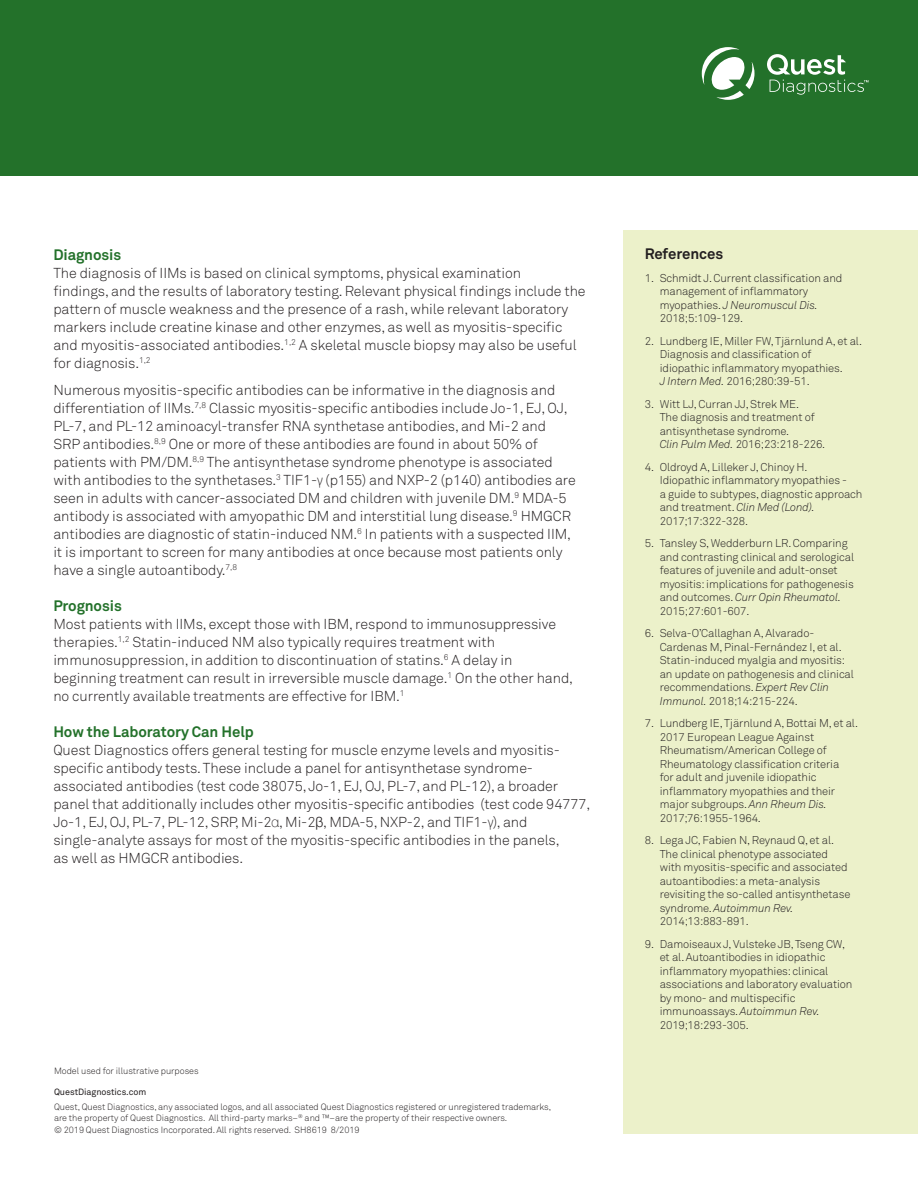
<style>
.page{position:relative;width:918px;height:1188px;background:#fff}
.page>*{position:absolute;margin:0;border:0;box-sizing:border-box;transform-origin:0 0}
.t1{font:700 15px "Akkurat Pro";letter-spacing:-.005em;color:#23712a}
.t2{font:700 15px "Akkurat Pro";letter-spacing:-.005em;color:#231f20}
.t3{font:300 14.25px/18px "Akkurat Pro";letter-spacing:-.005em;color:#231f20}
.t4{font:300 11.25px/13.5px "Akkurat Pro";letter-spacing:-.01em;color:#231f20}
.t5{font:300 9px/11.2px "Akkurat Pro";letter-spacing:-.005em;color:#231f20}
.t6{font:9px "Akkurat Pro";letter-spacing:-.005em;color:#231f20}
.s1{font-family:"Helvetica Neue LTW1 G";font-weight:100}
.s2{font-family:"Helvetica Neue LTW1 G"}
.s3{font-style:italic}
</style>
<div class="page">
<div style="left:0;top:0;width:918px;height:176px;background:#23712a"></div>
<div style="left:623px;top:230px;width:295px;height:904px;background:#ecf1ca"></div>
<svg style="left:702px;top:47px;width:166px;height:53px"></svg>
<p class="t1" style="left:53px;top:246px;width:69px">Diagnosis</p>
<p class="t3" style="left:53px;top:264px;width:534px">The diagnosis of IIMs is based on clinical symptoms, physical examination<br>findings, and the results of laboratory testing. Relevant physical findings include the pattern of muscle weakness and the presence of a rash, while relevant laboratory markers include creatine kinase and other enzymes, as well as myositis-specific and myositis-associated antibodies.<sup>1,2</sup> A skeletal muscle biopsy may also be useful for diagnosis.<sup>1,2</sup></p>
<p class="t3" style="left:53px;top:381px;width:524px">Numerous myositis-specific antibodies can be informative in the diagnosis and differentiation of IIMs.<sup>7,8</sup> Classic myositis-specific antibodies include Jo-1, EJ, OJ, PL-7, and PL-12 aminoacyl-transfer RNA synthetase antibodies, and Mi-2 and SRP antibodies.<sup>8,9</sup> One or more of these antibodies are found in about 50% of patients with PM/DM.<sup>8,9</sup> The antisynthetase syndrome phenotype is associated with antibodies to the synthetases.<sup>3</sup> TIF1-<span class="s1">γ</span> (p155) and NXP-2 (p140) antibodies are seen in adults with cancer-associated DM and children with juvenile DM.<sup>9</sup> MDA-5 antibody is associated with amyopathic DM and interstitial lung disease.<sup>9</sup> HMGCR antibodies are diagnostic of statin-induced NM.<sup>6</sup> In patients with a suspected IIM, it is important to screen for many antibodies at once because most patients only have a single autoantibody.<sup>7,8</sup></p>
<p class="t1" style="left:53px;top:597px;width:70px">Prognosis</p>
<p class="t3" style="left:53px;top:615px;width:521px">Most patients with IIMs, except those with IBM, respond to immunosuppressive therapies.<sup>1,2</sup> Statin-induced NM also typically requires treatment with immunosuppression, in addition to discontinuation of statins.<sup>6</sup> A delay in beginning treatment can result in irreversible muscle damage.<sup>1</sup> On the other hand, no currently available treatments are effective for IBM.<sup>1</sup></p>
<p class="t1" style="left:53px;top:723px;width:202px">How the Laboratory Can Help</p>
<p class="t3" style="left:53px;top:741px;width:539px">Quest Diagnostics offers general testing for muscle enzyme levels and myositis&shy;specific antibody tests. These include a panel for antisynthetase syndrome&shy;associated antibodies (test code 38075, Jo-1, EJ, OJ, PL-7, and PL-12), a broader panel that additionally includes other myositis-specific antibodies (test code 94777, Jo-1, EJ, OJ, PL-7, PL-12, SRP, Mi-2<span class="s1">α</span>, Mi-2<span class="s2">β</span>, MDA-5, NXP-2, and TIF1-<span class="s1">γ</span>), and single-analyte assays for most of the myositis-specific antibodies in the panels,<br>as well as HMGCR antibodies.</p>
<p class="t5" style="left:54px;top:1065px;width:146px">Model used for illustrative purposes</p>
<p class="t6" style="left:54px;top:1087px;width:94px">QuestDiagnostics.com</p>
<p class="t5" style="left:54px;top:1101px;width:499px">Quest, Quest Diagnostics, any associated logos, and all associated Quest Diagnostics registered or unregistered trademarks, are the property of Quest Diagnostics. All third-party marks–<sup>®</sup> and ™–are the property of their respective owners.<br>© 2019 Quest Diagnostics Incorporated. All rights reserved. SH8619 8/2019</p>
<p class="t2" style="left:645px;top:245px;width:80px">References</p>
<p class="t4" style="left:660px;top:271px;width:184px;text-indent:-15px">1. Schmidt J. Current classification and management of inflammatory myopathies. <span class="s3">J Neuromuscul Dis.<br></span>2018;5:109-129.</p>
<p class="t4" style="left:660px;top:334px;width:204px;text-indent:-15px">2. Lundberg IE, Miller FW, Tjärnlund A, et al.<br>Diagnosis and classification of idiopathic inflammatory myopathies.<br><span class="s3">J Intern Med.</span> 2016;280:39-51.</p>
<p class="t4" style="left:660px;top:397px;width:167px;text-indent:-15px">3. Witt LJ, Curran JJ, Strek ME.<br>The diagnosis and treatment of antisynthetase syndrome.<br><span class="s3">Clin Pulm Med.</span> 2016;23:218-226.</p>
<p class="t4" style="left:660px;top:460px;width:204px;text-indent:-15px">4. Oldroyd A, Lilleker J, Chinoy H.<br>Idiopathic inflammatory myopathies -<br>a guide to subtypes, diagnostic approach and treatment. <span class="s3">Clin Med (Lond).<br></span>2017;17:322-328.</p>
<p class="t4" style="left:660px;top:536px;width:196px;text-indent:-15px">5. Tansley S, Wedderburn LR. Comparing and contrasting clinical and serological features of juvenile and adult-onset myositis: implications for pathogenesis and outcomes. <span class="s3">Curr Opin Rheumatol.<br></span>2015;27:601-607.</p>
<p class="t4" style="left:660px;top:626px;width:196px;text-indent:-15px">6. Selva-O’Callaghan A, Alvarado-Cardenas M, Pinal-Fernández I, et al.<br>Statin-induced myalgia and myositis: an update on pathogenesis and clinical recommendations. <span class="s3">Expert Rev Clin Immunol.</span> 2018;14:215-224.</p>
<p class="t4" style="left:660px;top:716px;width:200px;text-indent:-15px">7. Lundberg IE, Tjärnlund A, Bottai M, et al.<br>2017 European League Against Rheumatism/American College of Rheumatology classification criteria<br>for adult and juvenile idiopathic inflammatory myopathies and their major subgroups. <span class="s3">Ann Rheum Dis.<br></span>2017;76:1955-1964.</p>
<p class="t4" style="left:660px;top:833px;width:192px;text-indent:-15px">8. Lega JC, Fabien N, Reynaud Q, et al.<br>The clinical phenotype associated with myositis-specific and associated autoantibodies: a meta-analysis revisiting the so-called antisynthetase syndrome. <span class="s3">Autoimmun Rev.<br></span>2014;13:883-891.</p>
<p class="t4" style="left:660px;top:937px;width:194px;text-indent:-15px">9. Damoiseaux J, Vulsteke JB, Tseng CW, et al. Autoantibodies in idiopathic inflammatory myopathies: clinical associations and laboratory evaluation by mono- and multispecific immunoassays. <span class="s3">Autoimmun Rev.<br></span>2019;18:293-305.</p>
</div>
